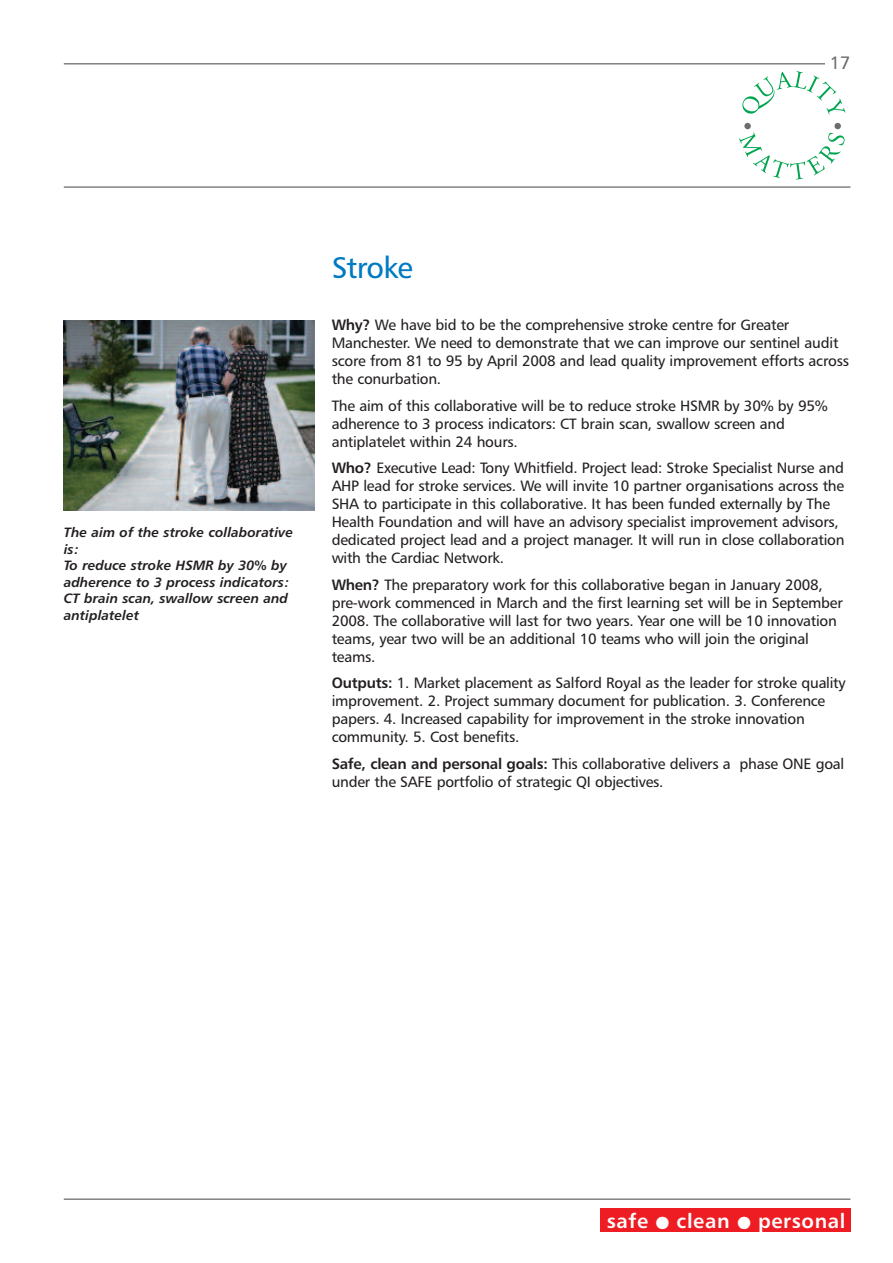
<style>
.page{position:relative;width:893px;height:1263px;background:#fff}
.page>*{position:absolute;margin:0;border:0;box-sizing:border-box;transform-origin:0 0}
.t1{font:30px "Humanist 777 BT Roman B";letter-spacing:-.03em;color:#007ac2}
.t2{font:20.25px "Humanist 777 BT Bold B";letter-spacing:.03em;color:#fff}
.t3{font:18px "Humanist 777 BT Roman B";color:#6c6d70}
.t4{font:15px/18px "Humanist 777 BT Roman B";letter-spacing:-.015em;color:#231f20}
.t5{font:13.5px/16.5px "Humanist 777 BT Bold Italic B";color:#231f20}
.s1{font-family:"Humanist 777 BT Bold B"}
</style>
<div class="page">
<svg style="left:739px;top:132px;width:106px;height:48px"></svg>
<svg style="left:742px;top:71px;width:103px;height:44px"></svg>
<div style="left:744px;top:123px;width:7px;height:6px;background:#6c6d70;border-radius:50%"></div>
<div style="left:834px;top:123px;width:7px;height:6px;background:#6c6d70;border-radius:50%"></div>
<hr style="left:64px;top:63px;width:786px;height:2px;background:#808285">
<hr style="left:64px;top:186px;width:786px;height:2px;background:#808285">
<hr style="left:64px;top:1198px;width:786px;height:2px;background:#808285">
<div style="left:601px;top:1208px;width:250px;height:24px;background:#ee1d23"></div>
<div style="left:825px;top:55px;width:25px;height:20px;background:#fff"></div>
<img style="left:64px;top:320px;width:251px;height:190px">
<p class="t3" style="left:830px;top:55px;width:22px">17</p>
<p class="t5" style="left:64px;top:525px;width:231px">The aim of the stroke collaborative is:<br>To reduce stroke HSMR by 30% by adherence to 3 process indicators:<br>CT brain scan, swallow screen and antiplatelet</p>
<h1 class="t1" style="left:332px;top:255px;width:83px">Stroke</h1>
<p class="t4" style="left:332px;top:317px;width:519px"><span class="s1">Why?</span> We have bid to be the comprehensive stroke centre for Greater Manchester. We need to demonstrate that we can improve our sentinel audit score from 81 to 95 by April 2008 and lead quality improvement efforts across the conurbation.</p>
<p class="t4" style="left:332px;top:398px;width:498px">The aim of this collaborative will be to reduce stroke HSMR by 30% by 95% adherence to 3 process indicators: CT brain scan, swallow screen and antiplatelet within 24 hours.</p>
<p class="t4" style="left:332px;top:460px;width:514px"><span class="s1">Who?</span> Executive Lead: Tony Whitfield. Project lead: Stroke Specialist Nurse and AHP lead for stroke services. We will invite 10 partner organisations across the SHA to participate in this collaborative. It has been funded externally by The Health Foundation and will have an advisory specialist improvement advisors, dedicated project lead and a project manager. It will run in close collaboration with the Cardiac Network.</p>
<p class="t4" style="left:332px;top:577px;width:513px"><span class="s1">When?</span> The preparatory work for this collaborative began in January 2008, pre-work commenced in March and the first learning set will be in September 2008. The collaborative will last for two years. Year one will be 10 innovation teams, year two will be an additional 10 teams who will join the original teams.</p>
<p class="t4" style="left:332px;top:675px;width:515px"><span class="s1">Outputs:</span> 1. Market placement as Salford Royal as the leader for stroke quality improvement. 2. Project summary document for publication. 3. Conference papers. 4. Increased capability for improvement in the stroke innovation community. 5. Cost benefits.</p>
<p class="t4" style="left:332px;top:756px;width:514px"><span class="s1">Safe, clean and personal goals:</span> This collaborative delivers a phase ONE goal under the SAFE portfolio of strategic QI objectives.</p>
<h2 class="t2" style="left:607px;top:1213px;width:240px">safe ● clean ● personal</h2>
</div>
